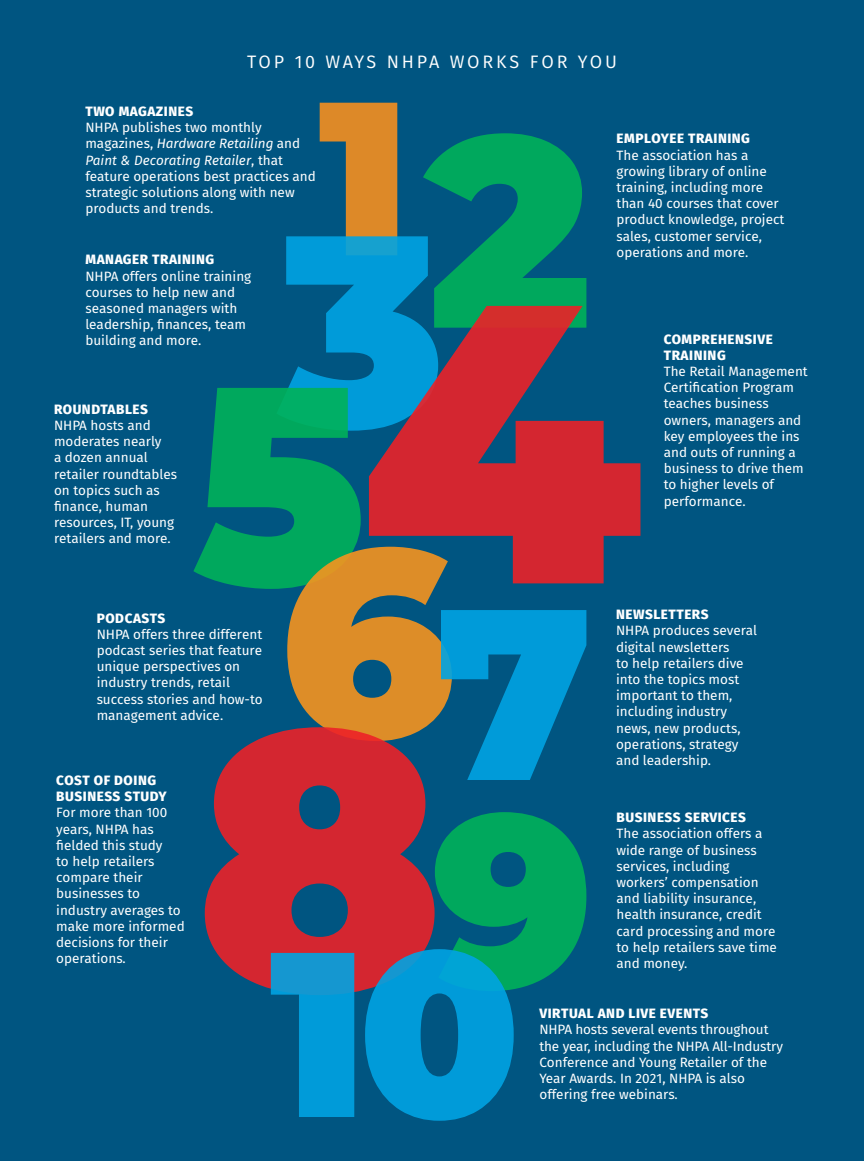
<style>
.page{position:relative;width:864px;height:1161px;background:#005581}
.page>*{position:absolute;margin:0;border:0;box-sizing:border-box;transform-origin:0 0}
.t1{font:18px "Fira Sans";letter-spacing:.16em;color:#fff}
.t2{font:13.5px/16.2px "Fira Sans";color:#fff}
.t3{font:800 13.5px/16.2px "Fira Sans";letter-spacing:.04em;color:#fff}
.s1{font-style:italic}
</style>
<div class="page">
<svg style="left:586px;top:306px;width:54px;height:277px"></svg>
<svg style="left:193px;top:103px;width:393px;height:677px"></svg>
<svg style="left:205px;top:727px;width:230px;height:267px;fill:#d42630"></svg>
<svg style="left:435px;top:812px;width:151px;height:177px"></svg>
<svg style="left:271px;top:949px;width:243px;height:172px;fill:#009bd9"></svg>
<h1 class="t1" style="left:247px;top:49px;width:371px">TOP 10 WAYS NHPA WORKS FOR YOU</h1>
<p class="t3" style="left:85px;top:103px;width:109px">TWO MAGAZINES</p>
<p class="t2" style="left:85px;top:119px;width:232px">NHPA publishes two monthly magazines, <span class="s1">Hardware Retailing</span> and<br><span class="s1">Paint &amp; Decorating Retailer</span>, that feature operations best practices and strategic solutions along with new products and trends.</p>
<p class="t3" style="left:85px;top:252px;width:130px">MANAGER TRAINING</p>
<p class="t2" style="left:85px;top:268px;width:167px">NHPA offers online training courses to help new and seasoned managers with leadership, finances, team building and more.</p>
<p class="t3" style="left:54px;top:401px;width:95px">ROUNDTABLES</p>
<p class="t2" style="left:54px;top:417px;width:125px">NHPA hosts and moderates nearly<br>a dozen annual retailer roundtables on topics such as finance, human resources, IT, young retailers and more.</p>
<p class="t3" style="left:97px;top:610px;width:70px">PODCASTS</p>
<p class="t2" style="left:97px;top:626px;width:167px">NHPA offers three different podcast series that feature unique perspectives on industry trends, retail success stories and how-to management advice.</p>
<p class="t3" style="left:617px;top:131px;width:135px">EMPLOYEE TRAINING</p>
<p class="t2" style="left:616px;top:147px;width:169px">The association has a growing library of online training, including more than 40 courses that cover product knowledge, project sales, customer service, operations and more.</p>
<p class="t3" style="left:664px;top:331px;width:110px">COMPREHENSIVE<br>TRAINING</p>
<p class="t2" style="left:664px;top:363px;width:146px">The Retail Management<br>Certification Program teaches business owners, managers and key employees the ins and outs of running a business to drive them to higher levels of performance.</p>
<p class="t3" style="left:616px;top:606px;width:94px">NEWSLETTERS</p>
<p class="t2" style="left:616px;top:623px;width:142px">NHPA produces several digital newsletters<br>to help retailers dive into the topics most important to them, including industry news, new products, operations, strategy and leadership.</p>
<p class="t3" style="left:56px;top:772px;width:112px">COST OF DOING<br>BUSINESS STUDY</p>
<p class="t2" style="left:56px;top:805px;width:130px">For more than 100 years, NHPA has fielded this study<br>to help retailers compare their businesses to industry averages to make more informed decisions for their operations.</p>
<p class="t3" style="left:617px;top:809px;width:131px">BUSINESS SERVICES</p>
<p class="t2" style="left:616px;top:826px;width:162px">The association offers a wide range of business services, including workers’ compensation and liability insurance, health insurance, credit card processing and more to help retailers save time and money.</p>
<p class="t3" style="left:540px;top:1005px;width:170px">VIRTUAL AND LIVE EVENTS</p>
<p class="t2" style="left:539px;top:1022px;width:245px">NHPA hosts several events throughout the year, including the NHPA All-Industry Conference and Young Retailer of the Year Awards. In 2021, NHPA is also offering free webinars.</p>
</div>
